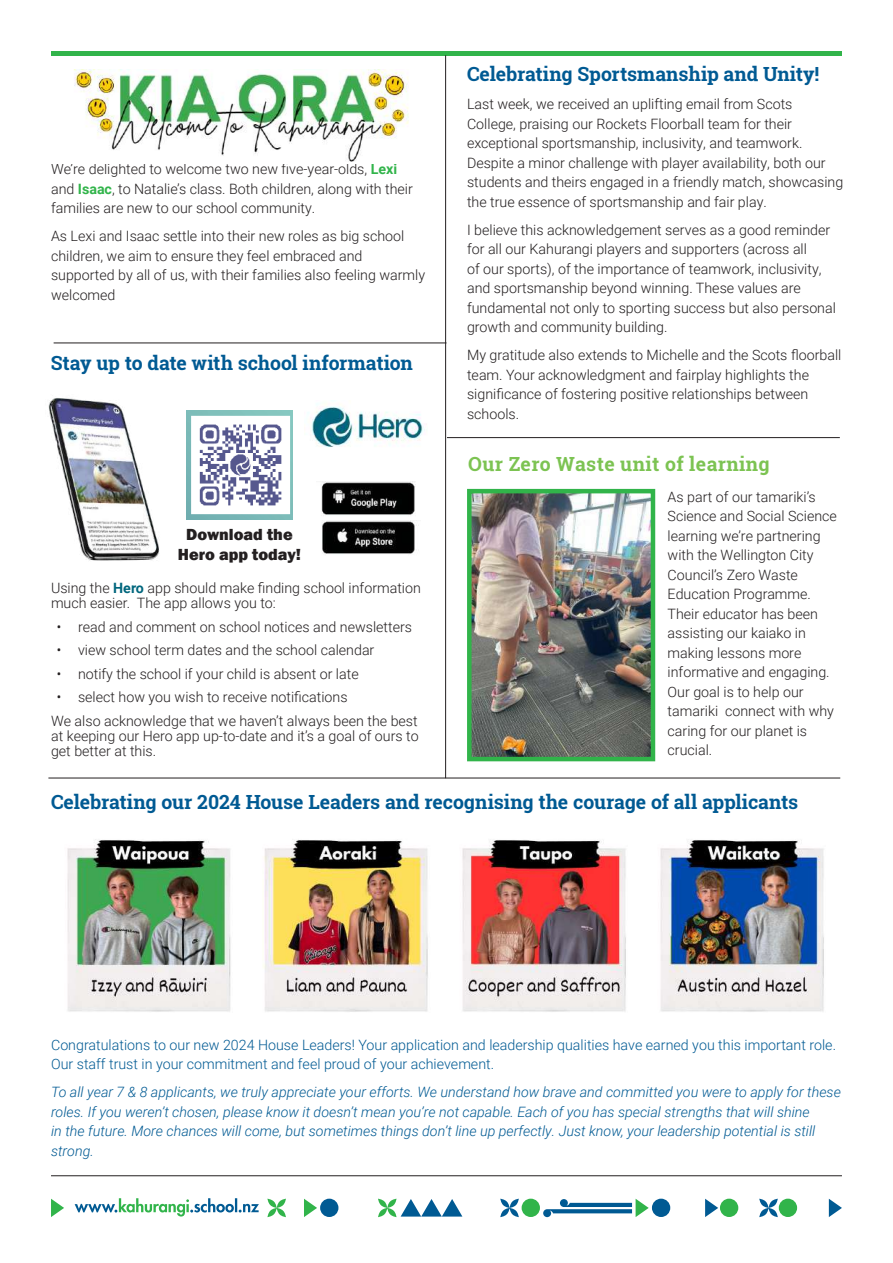
<style>
.page{position:relative;width:893px;height:1263px;background:#fff}
.page>*{position:absolute;margin:0;border:0;box-sizing:border-box;transform-origin:0 0}
.t1{font:700 19.5px "Roboto Slab";letter-spacing:-.005em;color:#005a93}
.t2{font:700 19.5px "Roboto Slab";letter-spacing:.02em;color:#7cc352}
.t3{font:800 16.5px/19.8px "Franklin Gothic";color:#231f20;text-align:center}
.t4{font:300 14.25px/19.5px "Roboto";color:#231f20}
.t5{font:italic 300 14.25px/19.5px "Roboto";color:#005a93}
.t6{font:300 14.25px/19.5px "Roboto";color:#005a93}
.s1{font-weight:700;color:#31b44a}
.s2{font-weight:700;color:#00667d}
.s3{font-family:"Roboto Slab"}
</style>
<div class="page">
<svg style="left:829px;top:1199px;width:13px;height:18px"></svg>
<svg style="left:705px;top:1199px;width:13px;height:18px"></svg>
<svg style="left:304px;top:1199px;width:13px;height:18px"></svg>
<svg style="left:51px;top:1199px;width:13px;height:18px"></svg>
<svg style="left:759px;top:1199px;width:19px;height:18px"></svg>
<svg style="left:267px;top:1199px;width:19px;height:18px"></svg>
<svg style="left:500px;top:1199px;width:19px;height:18px"></svg>
<div style="left:720px;top:1199px;width:18px;height:18px;background:#31b44a;border-radius:50%"></div>
<div style="left:652px;top:1199px;width:18px;height:18px;background:#005a93;border-radius:50%"></div>
<div style="left:320px;top:1199px;width:18px;height:18px;background:#005a93;border-radius:50%"></div>
<div style="left:522px;top:1199px;width:18px;height:18px;background:#31b44a;border-radius:50%"></div>
<div style="left:779px;top:1199px;width:18px;height:18px;background:#31b44a;border-radius:50%"></div>
<svg style="left:543px;top:1199px;width:106px;height:18px"></svg>
<svg style="left:378px;top:1199px;width:84px;height:18px"></svg>
<svg style="left:75px;top:1198px;width:184px;height:18px"></svg>
<hr style="left:51px;top:1175px;width:791px;height:1px;background:#231f20">
<hr style="left:51px;top:51px;width:791px;height:4px;background:#31b44a">
<hr style="left:54px;top:343px;width:392px;height:1px;background:#231f20">
<hr style="left:445px;top:55px;width:1px;height:723px;background:#231f20">
<hr style="left:48px;top:778px;width:792px;height:1px;background:#231f20">
<img style="left:74px;top:69px;width:335px;height:93px">
<hr style="left:447px;top:437px;width:393px;height:1px;background:#231f20">
<img style="left:67px;top:839px;width:164px;height:173px">
<img style="left:263px;top:840px;width:363px;height:172px">
<img style="left:660px;top:840px;width:164px;height:172px">
<img style="left:48px;top:398px;width:112px;height:163px">
<img style="left:186px;top:411px;width:106px;height:108px">
<img style="left:322px;top:520px;width:97px;height:34px">
<img style="left:321px;top:482px;width:95px;height:33px">
<img style="left:307px;top:400px;width:118px;height:47px">
<img style="left:472px;top:494px;width:178px;height:262px">
<div style="left:467px;top:489px;width:188px;height:272px;border:4px solid #31b44a"></div>
<p class="t4" style="left:51px;top:159px;width:363px">We’re delighted to welcome two new five-year-olds, <span class="s1">Lexi </span>and <span class="s1">Isaac</span>, to Natalie’s class. Both children, along with their families are new to our school community.</p>
<p class="t4" style="left:51px;top:226px;width:376px">As Lexi and Isaac settle into their new roles as big school children, we aim to ensure they feel embraced and supported by all of us, with their families also feeling warmly welcomed</p>
<h1 class="t1" style="left:51px;top:350px;width:364px">Stay up to date with school information</h1>
<p class="t3" style="left:178px;top:525px;width:125px">Download the<br>Hero app today!</p>
<p class="t4" style="left:51px;top:580px;width:371px;line-height:15px">Using the <span class="s2">Hero</span> app should make finding school information much easier. The app allows you to:</p>
<p class="t4" style="left:57px;top:616px;width:357px"><span class="s3">•</span> read and comment on school notices and newsletters</p>
<p class="t4" style="left:57px;top:640px;width:319px"><span class="s3">•</span> view school term dates and the school calendar</p>
<p class="t4" style="left:57px;top:663px;width:303px"><span class="s3">•</span> notify the school if your child is absent or late</p>
<p class="t4" style="left:51px;top:685px;width:368px;line-height:23.5px;text-indent:6px"><span class="s3">•</span> select how you wish to receive notifications<br>We also acknowledge that we haven’t always been the best</p>
<p class="t4" style="left:51px;top:728px;width:369px;line-height:15px">at keeping our Hero app up-to-date and it’s a goal of ours to get better at this.</p>
<h1 class="t1" style="left:467px;top:61px;width:354px">Celebrating Sportsmanship and Unity!</h1>
<p class="t4" style="left:467px;top:94px;width:378px">Last week, we received an uplifting email from Scots College, praising our Rockets Floorball team for their exceptional sportsmanship, inclusivity, and teamwork.<br>Despite a minor challenge with player availability, both our students and theirs engaged in a friendly match, showcasing the true essence of sportsmanship and fair play.</p>
<p class="t4" style="left:467px;top:220px;width:370px">I believe this acknowledgement serves as a good reminder for all our Kahurangi players and supporters (across all<br>of our sports), of the importance of teamwork, inclusivity, and sportsmanship beyond winning. These values are fundamental not only to sporting success but also personal growth and community building.</p>
<p class="t4" style="left:467px;top:345px;width:376px">My gratitude also extends to Michelle and the Scots floorball team. Your acknowledgment and fairplay highlights the significance of fostering positive relationships between schools.</p>
<h1 class="t2" style="left:468px;top:451px;width:303px">Our Zero Waste unit of learning</h1>
<p class="t4" style="left:668px;top:486px;width:171px">As part of our tamariki’s<br>Science and Social Science learning we’re partnering with the Wellington City<br>Council’s Zero Waste<br>Education Programme.<br>Their educator has been assisting our kaiako in making lessons more informative and engaging.<br>Our goal is to help our tamariki connect with why caring for our planet is crucial.</p>
<h1 class="t1" style="left:51px;top:789px;width:748px">Celebrating our 2024 House Leaders and recognising the courage of all applicants</h1>
<p class="t6" style="left:51px;top:1034px;width:786px">Congratulations to our new 2024 House Leaders! Your application and leadership qualities have earned you this important role.<br>Our staff trust in your commitment and feel proud of your achievement.</p>
<p class="t5" style="left:51px;top:1082px;width:791px">To all year 7 &amp; 8 applicants, we truly appreciate your efforts. We understand how brave and committed you were to apply for these roles. If you weren’t chosen, please know it doesn’t mean you’re not capable. Each of you has special strengths that will shine<br>in the future. More chances will come, but sometimes things don’t line up perfectly. Just know, your leadership potential is still strong.</p>
</div>
